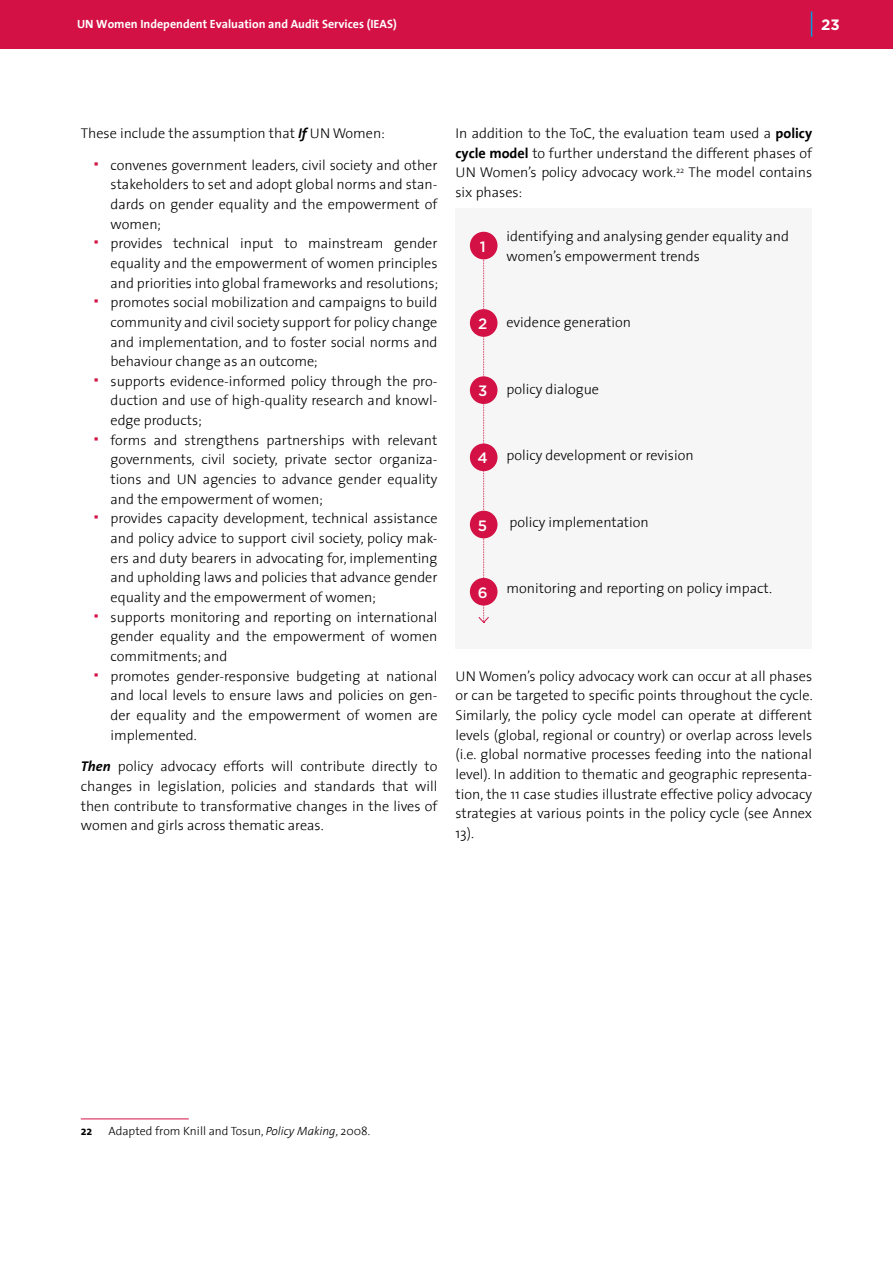
<style>
.page{position:relative;width:893px;height:1263px;background:#fff}
.page>*{position:absolute;margin:0;border:0;box-sizing:border-box;transform-origin:0 0}
.t1{font:500 15px "Gotham";color:#fff}
.t2{font:700 15px "Gotham";color:#fff}
.t3{font:300 14.25px/19.6px "The Sans";color:#000;text-align:justify}
.t4{font:700 12px "The Sans";color:#fff}
.Footnote{font:300 12px "The Sans";color:#000}
.Footnote-2{font:700 12px "The Sans";color:#000}
.s1{font-weight:700;font-style:italic}
.s2{font-family:"Gotham";font-weight:700;font-size:19.5px;color:#d31245}
.s3{font-weight:700}
.s4{font-style:italic}
</style>
<div class="page">
<div style="left:0;top:0;width:893px;height:48px;background:#d31145"></div>
<svg style="left:811px;top:11px;width:1px;height:26px"></svg>
<div style="left:455px;top:208px;width:357px;height:440px;background:#f6f6f6"></div>
<hr style="left:81px;top:1118px;width:108px;height:1px;background:#d31245">
<svg style="left:478px;top:258px;width:12px;height:365px"></svg>
<div style="left:470px;top:232px;width:27px;height:27px;background:#d31145;border-radius:50%"></div>
<div style="left:470px;top:309px;width:27px;height:28px;background:#d31145;border-radius:50%"></div>
<div style="left:470px;top:376px;width:27px;height:28px;background:#d31145;border-radius:50%"></div>
<div style="left:470px;top:443px;width:27px;height:28px;background:#d31145;border-radius:50%"></div>
<div style="left:470px;top:511px;width:27px;height:27px;background:#d31145;border-radius:50%"></div>
<div style="left:470px;top:578px;width:27px;height:27px;background:#d31145;border-radius:50%"></div>
<p class="t4" style="left:77px;top:14px;width:321px">UN Women Independent Evaluation and Audit Services (IEAS)</p>
<p class="t2" style="left:821px;top:15px;width:20px">23</p>
<p class="t3" style="left:81px;top:123px;width:306px">These include the assumption that <span class="s1">If</span> UN Women:</p>
<p class="t3" style="left:111px;top:154px;width:328px;text-indent:-17px"><span class="s2">·</span> convenes government leaders, civil society and other stakeholders to set and adopt global norms and stan&shy;dards on gender equality and the empowerment of women;</p>
<p class="t3" style="left:111px;top:233px;width:329px;text-indent:-17px"><span class="s2">·</span> provides technical input to mainstream gender equality and the empowerment of women principles and priorities into global frameworks and resolutions;</p>
<p class="t3" style="left:111px;top:292px;width:328px;text-indent:-17px"><span class="s2">·</span> promotes social mobilization and campaigns to build community and civil society support for policy change and implementation, and to foster social norms and behaviour change as an outcome;</p>
<p class="t3" style="left:111px;top:371px;width:328px;text-indent:-17px"><span class="s2">·</span> supports evidence-informed policy through the pro&shy;duction and use of high-quality research and knowl&shy;edge products;</p>
<p class="t3" style="left:111px;top:430px;width:328px;text-indent:-17px"><span class="s2">·</span> forms and strengthens partnerships with relevant governments, civil society, private sector organiza&shy;tions and UN agencies to advance gender equality and the empowerment of women;</p>
<p class="t3" style="left:111px;top:508px;width:328px;text-indent:-17px"><span class="s2">·</span> provides capacity development, technical assistance and policy advice to support civil society, policy mak&shy;ers and duty bearers in advocating for, implementing and upholding laws and policies that advance gender equality and the empowerment of women;</p>
<p class="t3" style="left:111px;top:606px;width:328px;text-indent:-17px"><span class="s2">·</span> supports monitoring and reporting on international gender equality and the empowerment of women commitments; and</p>
<p class="t3" style="left:111px;top:665px;width:328px;text-indent:-17px"><span class="s2">·</span> promotes gender-responsive budgeting at national and local levels to ensure laws and policies on gen&shy;der equality and the empowerment of women are implemented.</p>
<p class="t3" style="left:81px;top:756px;width:358px"><span class="s1">Then</span> policy advocacy efforts will contribute directly to changes in legislation, policies and standards that will then contribute to transformative changes in the lives of women and girls across thematic areas.</p>
<p class="t3" style="left:455px;top:123px;width:358px">In addition to the ToC, the evaluation team used a <span class="s3">policy cycle model</span> to further understand the different phases of UN Women’s policy advocacy work.<sup>22</sup> The model contains six phases:</p>
<p class="t3" style="left:506px;top:226px;width:284px">identifying and analysing gender equality and women’s empowerment trends</p>
<p class="t1" style="left:480px;top:236px;width:7px">1</p>
<p class="t1" style="left:478px;top:314px;width:11px">2</p>
<p class="t3" style="left:506px;top:312px;width:126px">evidence generation</p>
<p class="t1" style="left:478px;top:381px;width:11px">3</p>
<p class="t3" style="left:506px;top:379px;width:94px">policy dialogue</p>
<p class="t1" style="left:477px;top:448px;width:12px">4</p>
<p class="t3" style="left:506px;top:445px;width:189px">policy development or revision</p>
<p class="t1" style="left:478px;top:515px;width:11px">5</p>
<p class="t1" style="left:478px;top:583px;width:11px">6</p>
<p class="t3" style="left:510px;top:512px;width:141px">policy implementation</p>
<p class="t3" style="left:506px;top:578px;width:267px">monitoring and reporting on policy impact.</p>
<p class="t3" style="left:455px;top:666px;width:359px">UN Women’s policy advocacy work can occur at all phases or can be targeted to specific points throughout the cycle.<br>Similarly, the policy cycle model can operate at different levels (global, regional or country) or overlap across levels (i.e. global normative processes feeding into the national level). In addition to thematic and geographic representa&shy;tion, the 11 case studies illustrate effective policy advocacy strategies at various points in the policy cycle (see Annex 13).</p>
<p class="Footnote-2" style="left:81px;top:1121px;width:13px">22</p>
<p class="Footnote" style="left:108px;top:1121px;width:263px">Adapted from Knill and Tosun, <span class="s4">Policy Making,</span> 2008.</p>
</div>
